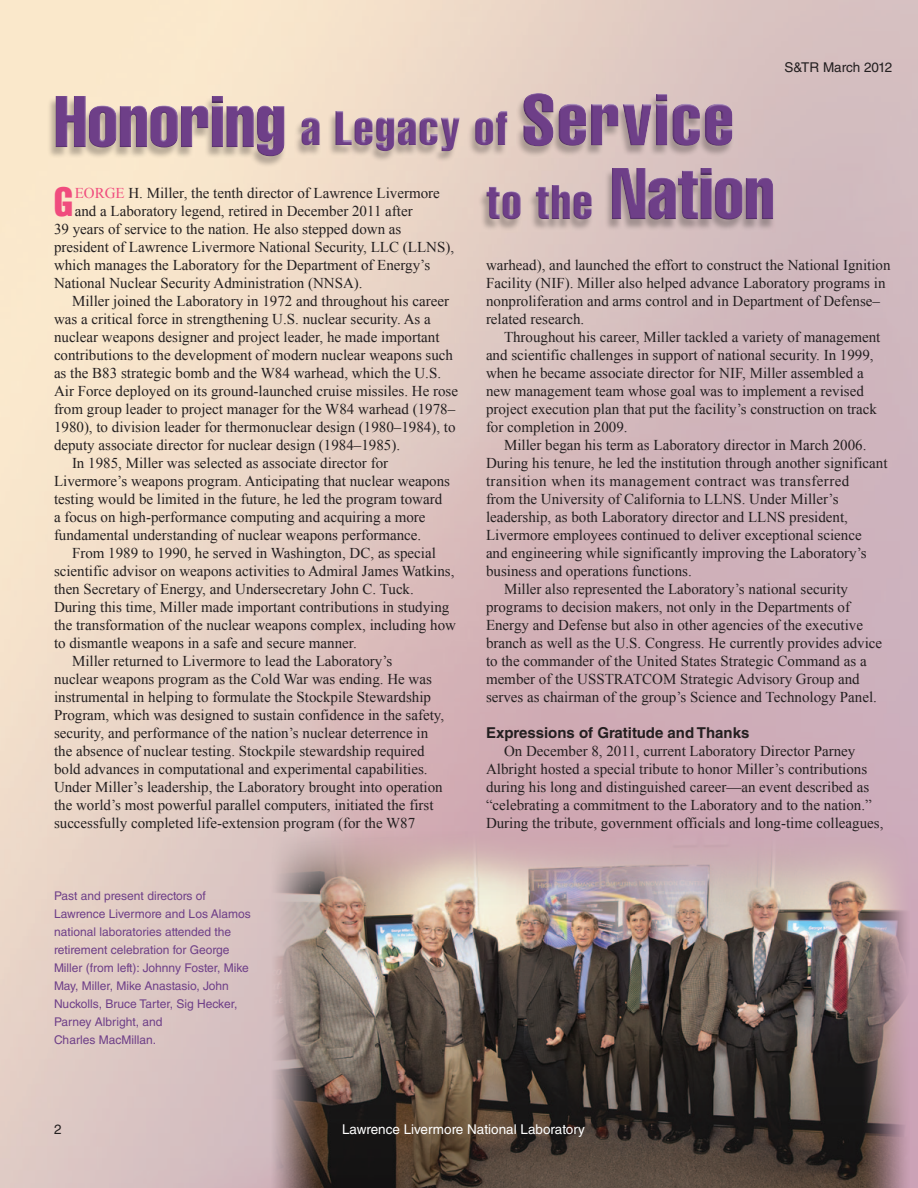
<style>
.page{position:relative;width:918px;height:1188px;background:#fff}
.page>*{position:absolute;margin:0;border:0;box-sizing:border-box;transform-origin:0 0}
.t1{font:72px/72px "Helvetica LT Std Comp";color:#6e3f88}
.Highlight_drop_cap{font:40.35px "Helvetica LT Std Comp";color:#f04c7e}
.STR_general_text{font:15px/18px "Times New Roman";color:#231f20}
.Highlight_drop_cap-2{font:15px "Times New Roman";color:#231f20}
.STR_lev1_head{font:700 15px "Helvetica LT Std";color:#231f20}
.t2{font:13.5px "Helvetica LT Std";color:#fff}
.t3{font:13.5px "Helvetica LT Std";color:#231f20}
.STR_Captions{font:12px/18px "Helvetica LT Std";color:#6e3f88}
.s1{font-size:48px}
.s2{color:#f04c7e}
</style>
<div class="page">
<img style="left:270px;top:805px;width:648px;height:383px">
<div style="left:48px;top:97px;width:239px;height:71px;background:#231f20;opacity:.3"></div>
<div style="left:54px;top:95px;width:232px;height:63px;background:#231f20;opacity:.5"></div>
<div style="left:294px;top:94px;width:440px;height:69px;background:#231f20;opacity:.3"></div>
<div style="left:300px;top:91px;width:434px;height:57px;background:#fff;opacity:.8"></div>
<div style="left:300px;top:94px;width:434px;height:59px;background:#231f20;opacity:.5"></div>
<div style="left:478px;top:169px;width:297px;height:62px;background:#231f20;opacity:.3"></div>
<div style="left:484px;top:165px;width:291px;height:54px;background:#dbc6c1"></div>
<div style="left:484px;top:167px;width:291px;height:54px;background:#231f20;opacity:.5"></div>
<p class="t3" style="left:784px;top:59px;width:110px">S&amp;TR March 2012</p>
<h1 class="t1" style="left:486px;top:84px;width:290px;text-indent:-432px">Honoring <span class="s1">a Legacy of</span> Service <span class="s1">to the</span> Nation</h1>
<p class="Highlight_drop_cap" style="left:54px;top:176px;width:20px">G</p>
<p class="Highlight_drop_cap-2" style="left:75px;top:183px;width:367px"><span class="s2">EORGE</span> H. Miller, the tenth director of Lawrence Livermore</p>
<p class="Highlight_drop_cap-2" style="left:75px;top:201px;width:340px">and a Laboratory legend, retired in December 2011 after</p>
<p class="Highlight_drop_cap-2" style="left:54px;top:219px;width:349px">39 years of service to the nation. He also stepped down as</p>
<p class="Highlight_drop_cap-2" style="left:54px;top:237px;width:402px">president of Lawrence Livermore National Security, LLC (LLNS),</p>
<p class="Highlight_drop_cap-2" style="left:54px;top:255px;width:378px">which manages the Laboratory for the Department of Energy’s</p>
<p class="Highlight_drop_cap-2" style="left:54px;top:273px;width:310px">National Nuclear Security Administration (NNSA).</p>
<p class="STR_general_text" style="left:54px;top:292px;width:406px;text-indent:18px">Miller joined the Laboratory in 1972 and throughout his career was a critical force in strengthening U.S. nuclear security. As a nuclear weapons designer and project leader, he made important contributions to the development of modern nuclear weapons such as the B83 strategic bomb and the W84 warhead, which the U.S.<br>Air Force deployed on its ground-launched cruise missiles. He rose from group leader to project manager for the W84 warhead (1978– 1980), to division leader for thermonuclear design (1980–1984), to deputy associate director for nuclear design (1984–1985).</p>
<p class="STR_general_text" style="left:54px;top:454px;width:398px;text-indent:18px">In 1985, Miller was selected as associate director for Livermore’s weapons program. Anticipating that nuclear weapons testing would be limited in the future, he led the program toward a focus on high-performance computing and acquiring a more fundamental understanding of nuclear weapons performance.</p>
<p class="STR_general_text" style="left:54px;top:544px;width:404px;text-indent:18px">From 1989 to 1990, he served in Washington, DC, as special scientific advisor on weapons activities to Admiral James Watkins, then Secretary of Energy, and Undersecretary John C. Tuck.<br>During this time, Miller made important contributions in studying the transformation of the nuclear weapons complex, including how to dismantle weapons in a safe and secure manner.</p>
<p class="STR_general_text" style="left:54px;top:652px;width:392px;text-indent:18px">Miller returned to Livermore to lead the Laboratory’s<br>nuclear weapons program as the Cold War was ending. He was instrumental in helping to formulate the Stockpile Stewardship Program, which was designed to sustain confidence in the safety, security, and performance of the nation’s nuclear deterrence in the absence of nuclear testing. Stockpile stewardship required bold advances in computational and experimental capabilities.<br>Under Miller’s leadership, the Laboratory brought into operation the world’s most powerful parallel computers, initiated the first successfully completed life-extension program (for the W87</p>
<p class="STR_general_text" style="left:486px;top:256px;width:406px">warhead), and launched the effort to construct the National Ignition Facility (NIF). Miller also helped advance Laboratory programs in nonproliferation and arms control and in Department of Defense– related research.</p>
<p class="STR_general_text" style="left:486px;top:328px;width:396px;text-indent:18px">Throughout his career, Miller tackled a variety of management and scientific challenges in support of national security. In 1999, when he became associate director for NIF, Miller assembled a new management team whose goal was to implement a revised project execution plan that put the facility’s construction on track for completion in 2009.</p>
<p class="STR_general_text" style="left:486px;top:436px;width:403px;text-indent:18px">Miller began his term as Laboratory director in March 2006.<br>During his tenure, he led the institution through another significant transition when its management contract was transferred<br>from the University of California to LLNS. Under Miller’s leadership, as both Laboratory director and LLNS president, Livermore employees continued to deliver exceptional science<br>and engineering while significantly improving the Laboratory’s business and operations functions.</p>
<p class="STR_general_text" style="left:486px;top:580px;width:398px;text-indent:18px">Miller also represented the Laboratory’s national security programs to decision makers, not only in the Departments of Energy and Defense but also in other agencies of the executive branch as well as the U.S. Congress. He currently provides advice to the commander of the United States Strategic Command as a member of the USSTRATCOM Strategic Advisory Group and serves as chairman of the group’s Science and Technology Panel.</p>
<p class="STR_lev1_head" style="left:486px;top:724px;width:265px">Expressions of Gratitude and Thanks</p>
<p class="STR_general_text" style="left:486px;top:742px;width:399px;text-indent:18px">On December 8, 2011, current Laboratory Director Parney Albright hosted a special tribute to honor Miller’s contributions during his long and distinguished career—an event described as “celebrating a commitment to the Laboratory and to the nation.” During the tribute, government officials and long-time colleagues,</p>
<p class="STR_Captions" style="left:54px;top:887px;width:198px">Past and present directors of<br>Lawrence Livermore and Los Alamos national laboratories attended the retirement celebration for George<br>Miller (from left): Johnny Foster, Mike<br>May, Miller, Mike Anastasio, John<br>Nuckolls, Bruce Tarter, Sig Hecker,<br>Parney Albright, and<br>Charles MacMillan.</p>
<p class="t3" style="left:54px;top:1121px;width:9px">2</p>
<p class="t2" style="left:342px;top:1121px;width:245px">Lawrence Livermore National Laboratory</p>
</div>
